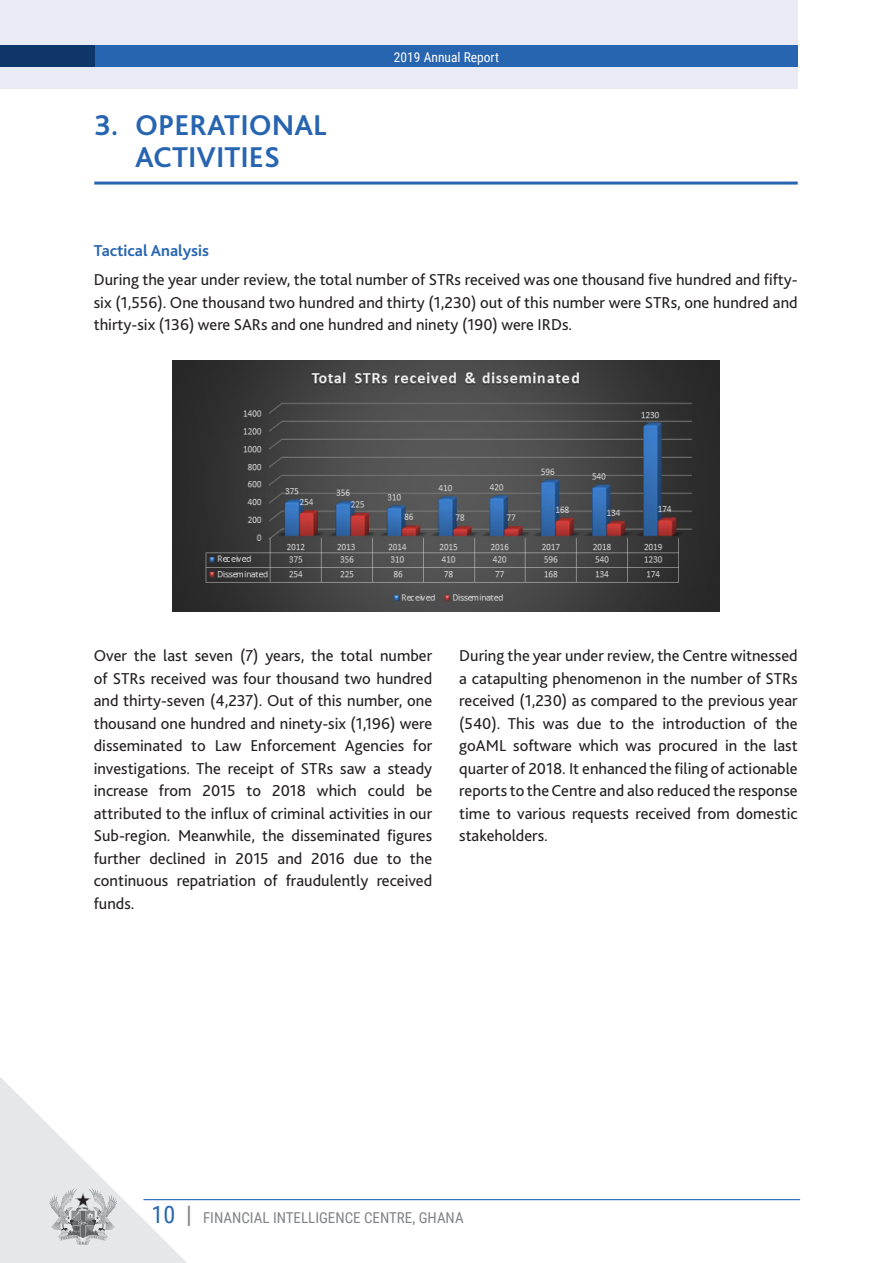
<style>
.page{position:relative;width:893px;height:1263px;background:#fff}
.page>*{position:absolute;margin:0;border:0;box-sizing:border-box;transform-origin:0 0}
.t1{font:700 30px "Bliss 2";color:#2865b1}
.t2{font:16.5px/22.5px "Bliss 2";color:#231f20;text-align:justify}
.heading_2{font:700 16.5px "Bliss 2";color:#2865b1}
.t3{font:15px "Roboto Condensed";color:#808285}
.t4{font:13.5px "Roboto Condensed";color:#fff}
.s1{font-size:24px;color:#2865b1}
.s2{font-size:24px}
</style>
<div class="page">
<div style="left:0;top:0;width:798px;height:88px;background:#e8eaf5"></div>
<div style="left:0;top:45px;width:95px;height:22px;background:#0e3669"></div>
<div style="left:95px;top:45px;width:703px;height:22px;background:#2865b1"></div>
<svg style="left:0;top:1077px;width:195px;height:186px"></svg>
<img style="left:50px;top:1188px;width:67px;height:56px">
<hr style="left:143px;top:1199px;width:657px;height:1px;background:#2865b1">
<img style="left:172px;top:361px;width:548px;height:251px">
<hr style="left:94px;top:182px;width:704px;height:3px;background:#2865b1">
<p class="t1" style="left:94px;top:106px;width:234px">3. OPERATIONAL</p>
<p class="t1" style="left:135px;top:138px;width:146px">ACTIVITIES</p>
<p class="t4" style="left:394px;top:48px;width:107px">2019 Annual Report</p>
<p class="heading_2" style="left:94px;top:240px;width:117px">Tactical Analysis</p>
<p class="t2" style="left:94px;top:268px;width:705px">During the year under review, the total number of STRs received was one thousand five hundred and fifty&shy;six (1,556). One thousand two hundred and thirty (1,230) out of this number were STRs, one hundred and thirty-six (136) were SARs and one hundred and ninety (190) were IRDs.</p>
<p class="t2" style="left:94px;top:644px;width:340px">Over the last seven (7) years, the total number of STRs received was four thousand two hundred and thirty-seven (4,237). Out of this number, one thousand one hundred and ninety-six (1,196) were disseminated to Law Enforcement Agencies for investigations. The receipt of STRs saw a steady increase from 2015 to 2018 which could be attributed to the influx of criminal activities in our Sub-region. Meanwhile, the disseminated figures further declined in 2015 and 2016 due to the continuous repatriation of fraudulently received funds.</p>
<p class="t2" style="left:459px;top:644px;width:340px">During the year under review, the Centre witnessed a catapulting phenomenon in the number of STRs received (1,230) as compared to the previous year (540). This was due to the introduction of the goAML software which was procured in the last quarter of 2018. It enhanced the filing of actionable reports to the Centre and also reduced the response time to various requests received from domestic stakeholders.</p>
<p class="t3" style="left:152px;top:1207px;width:314px"><span class="s1">10</span> <span class="s2">|</span> FINANCIAL INTELLIGENCE CENTRE, GHANA</p>
</div>
